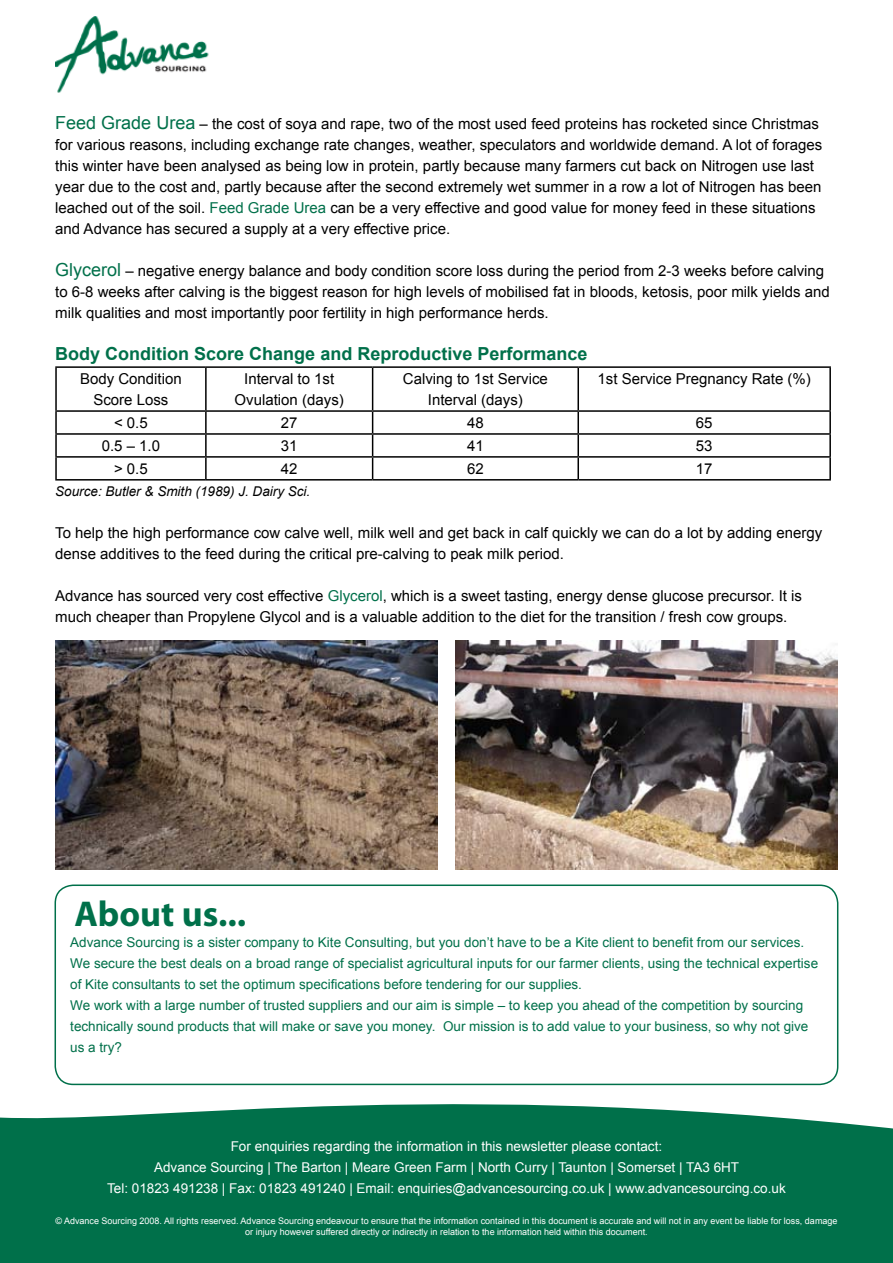
<style>
.page{position:relative;width:893px;height:1263px;background:#fff}
.page>*{position:absolute;margin:0;border:0;box-sizing:border-box;transform-origin:0 0}
.t1{font:700 36px "Myriad Pro";color:#00704a}
.t2{font:700 18px "Arial";color:#00704a}
.t3{font:15px/21px "Arial";color:#000}
.t4{font:13.5px/21px "Arial";color:#00704a}
.t5{font:13.5px/21px "Arial";color:#fff;text-align:center}
.t6{font:italic 13.5px "Arial";color:#000}
.t7{font:9px/10.8px "Arial";color:#fff;text-align:center}
.s1{font-size:18px;color:#00704a}
.s2{color:#00704a}
</style>
<div class="page">
<svg style="left:0;top:1067px;width:893px;height:196px;fill:#00704a"></svg>
<img style="left:55px;top:16px;width:154px;height:77px">
<div style="left:55px;top:884px;width:783px;height:201px;border:2px solid #00704a;border-radius:18px"></div>
<hr style="left:55px;top:366px;width:151px;height:2px;background:#000">
<hr style="left:55px;top:368px;width:2px;height:42px;background:#000">
<hr style="left:206px;top:366px;width:167px;height:2px;background:#000">
<hr style="left:205px;top:368px;width:2px;height:42px;background:#000">
<hr style="left:373px;top:366px;width:205px;height:2px;background:#000">
<hr style="left:372px;top:368px;width:1px;height:42px;background:#000">
<hr style="left:578px;top:366px;width:253px;height:2px;background:#000">
<hr style="left:577px;top:368px;width:2px;height:42px;background:#000">
<hr style="left:829px;top:368px;width:2px;height:42px;background:#000">
<hr style="left:55px;top:410px;width:151px;height:2px;background:#000">
<hr style="left:55px;top:412px;width:2px;height:21px;background:#000">
<hr style="left:206px;top:410px;width:167px;height:2px;background:#000">
<hr style="left:205px;top:412px;width:2px;height:21px;background:#000">
<hr style="left:373px;top:410px;width:205px;height:2px;background:#000">
<hr style="left:578px;top:410px;width:253px;height:2px;background:#000">
<hr style="left:577px;top:412px;width:2px;height:21px;background:#000">
<hr style="left:829px;top:412px;width:2px;height:21px;background:#000">
<hr style="left:55px;top:433px;width:151px;height:2px;background:#000">
<hr style="left:55px;top:435px;width:2px;height:21px;background:#000">
<hr style="left:206px;top:433px;width:167px;height:2px;background:#000">
<hr style="left:205px;top:435px;width:2px;height:21px;background:#000">
<hr style="left:373px;top:433px;width:205px;height:2px;background:#000">
<hr style="left:578px;top:433px;width:253px;height:2px;background:#000">
<hr style="left:577px;top:435px;width:2px;height:21px;background:#000">
<hr style="left:829px;top:435px;width:2px;height:21px;background:#000">
<hr style="left:55px;top:456px;width:151px;height:2px;background:#000">
<hr style="left:55px;top:458px;width:2px;height:21px;background:#000">
<hr style="left:206px;top:456px;width:167px;height:2px;background:#000">
<hr style="left:205px;top:458px;width:2px;height:21px;background:#000">
<hr style="left:373px;top:456px;width:205px;height:2px;background:#000">
<svg style="left:372px;top:412px;width:1px;height:67px"></svg>
<hr style="left:578px;top:456px;width:253px;height:2px;background:#000">
<hr style="left:577px;top:458px;width:2px;height:21px;background:#000">
<hr style="left:829px;top:458px;width:2px;height:21px;background:#000">
<hr style="left:55px;top:479px;width:151px;height:2px;background:#000">
<hr style="left:206px;top:479px;width:167px;height:2px;background:#000">
<hr style="left:373px;top:479px;width:205px;height:2px;background:#000">
<hr style="left:578px;top:479px;width:253px;height:2px;background:#000">
<img style="left:455px;top:640px;width:383px;height:230px">
<img style="left:55px;top:640px;width:383px;height:230px">
<p class="t3" style="left:55px;top:114px;width:769px"><span class="s1">Feed Grade Urea</span> – the cost of soya and rape, two of the most used feed proteins has rocketed since Christmas for various reasons, including exchange rate changes, weather, speculators and worldwide demand. A lot of forages this winter have been analysed as being low in protein, partly because many farmers cut back on Nitrogen use last year due to the cost and, partly because after the second extremely wet summer in a row a lot of Nitrogen has been leached out of the soil. <span class="s2">Feed Grade Urea</span> can be a very effective and good value for money feed in these situations and Advance has secured a supply at a very effective price.</p>
<p class="t3" style="left:55px;top:261px;width:776px"><span class="s1">Glycerol</span> – negative energy balance and body condition score loss during the period from 2-3 weeks before calving to 6-8 weeks after calving is the biggest reason for high levels of mobilised fat in bloods, ketosis, poor milk yields and milk qualities and most importantly poor fertility in high performance herds.</p>
<p class="t2" style="left:55px;top:342px;width:534px">Body Condition Score Change and Reproductive Performance</p>
<p class="t3" style="left:80px;top:368px;width:103px;text-align:center">Body Condition<br>Score Loss</p>
<p class="t3" style="left:235px;top:368px;width:111px;text-align:center">Interval to 1st<br>Ovulation (days)</p>
<p class="t3" style="left:403px;top:368px;width:147px;text-align:center">Calving to 1st Service<br>Interval (days)</p>
<p class="t3" style="left:597px;top:368px;width:215px">1st Service Pregnancy Rate (%)</p>
<p class="t3" style="left:114px;top:412px;width:35px">&lt; 0.5</p>
<p class="t3" style="left:281px;top:412px;width:18px">27</p>
<p class="t3" style="left:467px;top:412px;width:18px">48</p>
<p class="t3" style="left:696px;top:412px;width:18px">65</p>
<p class="t3" style="left:102px;top:435px;width:60px">0.5 – 1.0</p>
<p class="t3" style="left:281px;top:435px;width:18px">31</p>
<p class="t3" style="left:467px;top:435px;width:18px">41</p>
<p class="t3" style="left:696px;top:435px;width:18px">53</p>
<p class="t3" style="left:114px;top:458px;width:35px">&gt; 0.5</p>
<p class="t3" style="left:281px;top:458px;width:18px">42</p>
<p class="t3" style="left:467px;top:458px;width:18px">62</p>
<p class="t3" style="left:696px;top:458px;width:18px">17</p>
<p class="t6" style="left:55px;top:482px;width:257px">Source: Butler &amp; Smith (1989) J. Dairy Sci.</p>
<p class="t3" style="left:55px;top:522px;width:768px">To help the high performance cow calve well, milk well and get back in calf quickly we can do a lot by adding energy dense additives to the feed during the critical pre-calving to peak milk period.</p>
<p class="t3" style="left:55px;top:585px;width:748px">Advance has sourced very cost effective <span class="s2">Glycerol</span>, which is a sweet tasting, energy dense glucose precursor. It is much cheaper than Propylene Glycol and is a valuable addition to the diet for the transition / fresh cow groups.</p>
<h1 class="t1" style="left:74px;top:890px;width:173px">About us...</h1>
<p class="t4" style="left:70px;top:932px;width:749px">Advance Sourcing is a sister company to Kite Consulting, but you don’t have to be a Kite client to benefit from our services.<br>We secure the best deals on a broad range of specialist agricultural inputs for our farmer clients, using the technical expertise of Kite consultants to set the optimum specifications before tendering for our supplies.<br>We work with a large number of trusted suppliers and our aim is simple – to keep you ahead of the competition by sourcing technically sound products that will make or save you money. Our mission is to add value to your business, so why not give us a try?</p>
<p class="t5" style="left:107px;top:1135px;width:680px">For enquiries regarding the information in this newsletter please contact:<br>Advance Sourcing | The Barton | Meare Green Farm | North Curry | Taunton | Somerset | TA3 6HT<br>Tel: 01823 491238 | Fax: 01823 491240 | Email: enquiries@advancesourcing.co.uk | www.advancesourcing.co.uk</p>
<p class="t7" style="left:55px;top:1216px;width:784px">© Advance Sourcing 2008. All rights reserved. Advance Sourcing endeavour to ensure that the information contained in this document is accurate and will not in any event be liable for loss, damage or injury however suffered directly or indirectly in relation to the information held within this document.</p>
</div>
